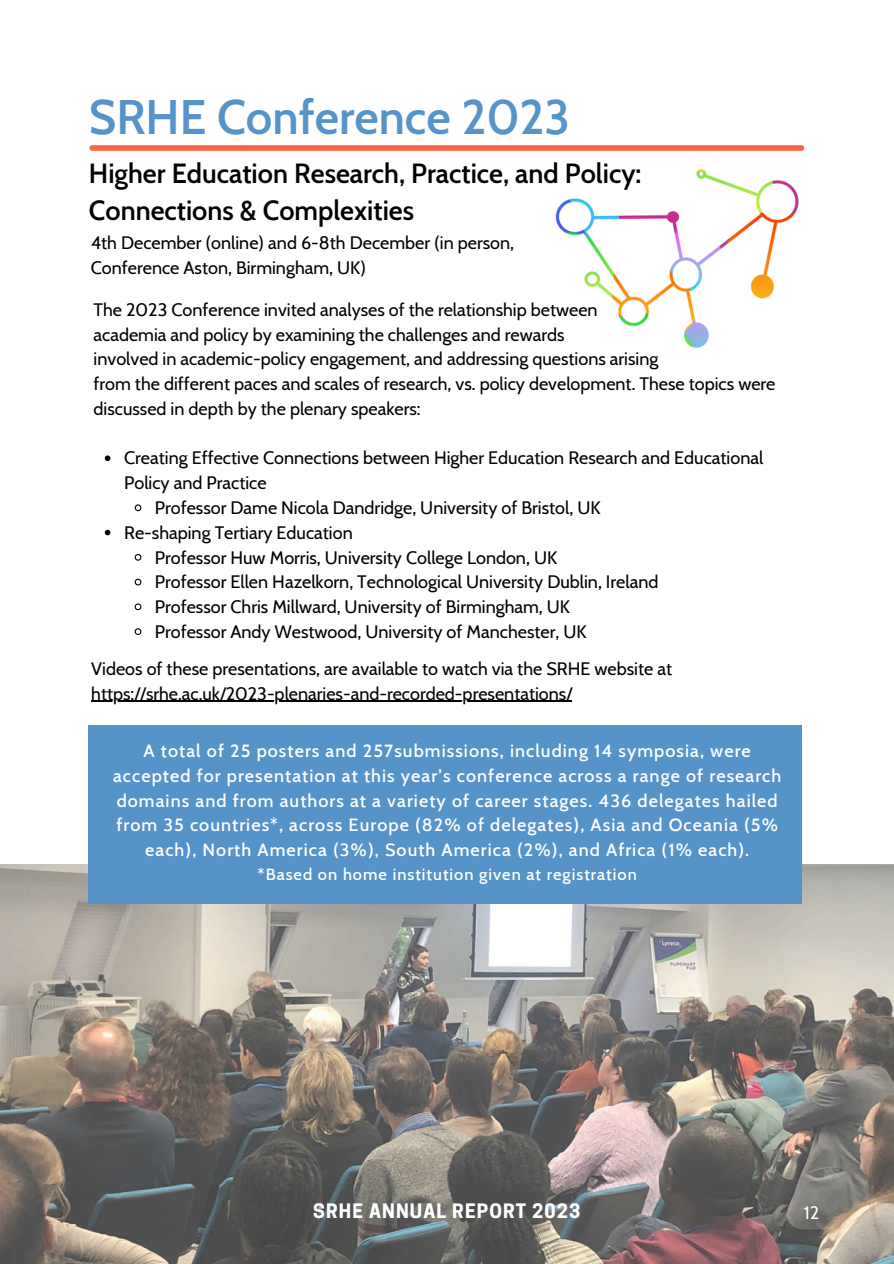
<style>
.page{position:relative;width:894px;height:1264px;background:#fff}
.page>*{position:absolute;margin:0;border:0;box-sizing:border-box;transform-origin:0 0}
.t1{font:600 47.25px "Cabin";color:#5693c9}
.t2{font:600 27px/37.2px "Cabin";color:#000}
.t3{font:700 18.75px "Cooper Hewitt";letter-spacing:.06em;color:#fff}
.t4{font:18px/24.8px "Cabin";color:#000}
.t5{font:500 18px/24.8px "Cabin";letter-spacing:.06em;color:#fff;text-align:center}
.t6{font:18px "Cabin";color:#fff}
.t7{font:500 16.5px "Cabin";letter-spacing:.06em;color:#fff}
</style>
<div class="page">
<img style="left:0;top:864px;width:893px;height:399px">
<div style="left:89px;top:725px;width:712px;height:179px;background:#5693c9"></div>
<img style="left:555px;top:145px;width:250px;height:203px">
<svg style="left:105px;top:455px;width:5px;height:6px"></svg>
<svg style="left:134px;top:504px;width:8px;height:8px"></svg>
<svg style="left:105px;top:529px;width:5px;height:6px"></svg>
<svg style="left:134px;top:554px;width:8px;height:7px"></svg>
<svg style="left:134px;top:578px;width:8px;height:8px"></svg>
<svg style="left:134px;top:603px;width:8px;height:8px"></svg>
<svg style="left:134px;top:628px;width:8px;height:7px"></svg>
<hr style="left:91px;top:700px;width:481px;height:2px;background:#000">
<div style="left:92px;top:145px;width:709px;height:6px;background:#ff6145"></div>
<p class="t1" style="left:89px;top:88px;width:482px">SRHE Conference 2023</p>
<p class="t2" style="left:89px;top:154px;width:553px">Higher Education Research, Practice, and Policy:<br>Connections &amp; Complexities</p>
<p class="t4" style="left:91px;top:231px;width:424px">4th December (online) and 6-8th December (in person,</p>
<p class="t4" style="left:91px;top:255px;width:276px">Conference Aston, Birmingham, UK)</p>
<p class="t4" style="left:93px;top:297px;width:505px">The 2023 Conference invited analyses of the relationship between</p>
<p class="t4" style="left:93px;top:322px;width:472px">academia and policy by examining the challenges and rewards</p>
<h2 class="t4" style="left:93px;top:346px;width:566px">involved in academic-policy engagement, and addressing questions arising</h2>
<p class="t4" style="left:93px;top:371px;width:683px">from the different paces and scales of research, vs. policy development. These topics were discussed in depth by the plenary speakers:</p>
<p class="t4" style="left:124px;top:445px;width:640px">Creating Effective Connections between Higher Education Research and Educational<br>Policy and Practice</p>
<p class="t4" style="left:155px;top:495px;width:447px">Professor Dame Nicola Dandridge, University of Bristol, UK</p>
<p class="t4" style="left:124px;top:520px;width:230px">Re-shaping Tertiary Education</p>
<p class="t4" style="left:155px;top:544px;width:404px">Professor Huw Morris, University College London, UK</p>
<p class="t4" style="left:155px;top:569px;width:505px">Professor Ellen Hazelkorn, Technological University Dublin, Ireland</p>
<p class="t4" style="left:155px;top:594px;width:416px">Professor Chris Millward, University of Birmingham, UK</p>
<p class="t4" style="left:155px;top:619px;width:433px">Professor Andy Westwood, University of Manchester, UK</p>
<h4 class="t4" style="left:91px;top:656px;width:582px">Videos of these presentations, are available to watch via the SRHE website at</h4>
<p class="t4" style="left:91px;top:681px;width:482px">https://srhe.ac.uk/2023-plenaries-and-recorded-presentations/</p>
<h1 class="t5" style="left:113px;top:738px;width:669px">A total of 25 posters and 257submissions, including 14 symposia, were accepted for presentation at this year’s conference across a range of research domains and from authors at a variety of career stages. 436 delegates hailed from 35 countries*, across Europe (82% of delegates), Asia and Oceania (5% each), North America (3%), South America (2%), and Africa (1% each).</h1>
<h1 class="t7" style="left:257px;top:864px;width:380px">*Based on home institution given at registration</h1>
<p class="t3" style="left:313px;top:1203px;width:269px">SRHE ANNUAL REPORT 2023</p>
<p class="t6" style="left:803px;top:1201px;width:17px">12</p>
</div>
